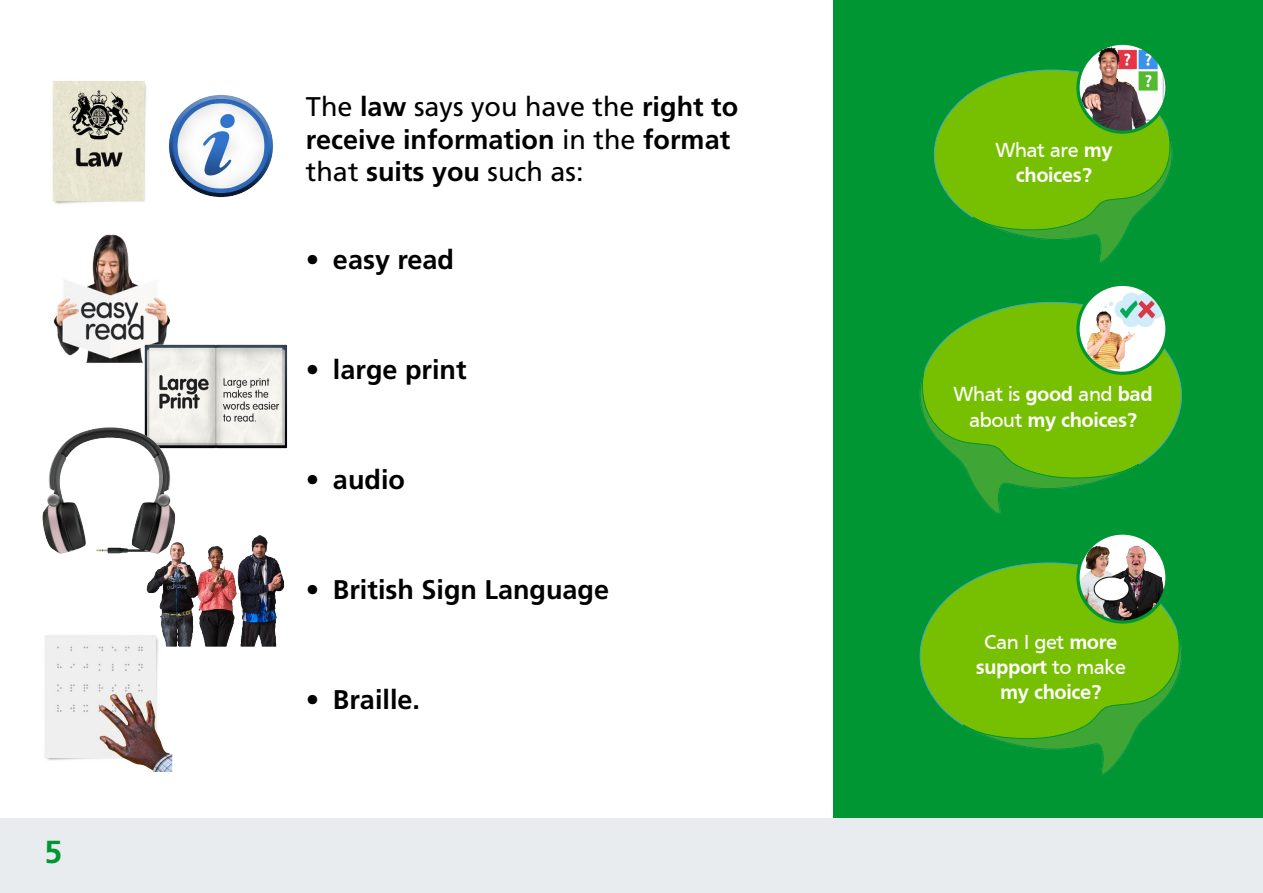
<style>
.page{position:relative;width:1263px;height:893px;background:#fff}
.page>*{position:absolute;margin:0;border:0;box-sizing:border-box;transform-origin:0 0}
.t1{font:700 31.8px "Frutiger LT Std";color:#009633}
.t2{font:700 27px/32.4px "Frutiger LT Std";color:#000}
.t3{font:700 21px/25.2px "Frutiger";letter-spacing:-.02em;color:#fff;text-align:center}
.s1{font-weight:400}
</style>
<div class="page">
<div style="left:833px;top:0;width:430px;height:819px;background:#009633"></div>
<div style="left:0;top:819px;width:1263px;height:74px;background:#e8ecef"></div>
<svg style="left:933px;top:69px;width:237px;height:149px"></svg>
<svg style="left:973px;top:134px;width:200px;height:129px"></svg>
<svg style="left:919px;top:562px;width:260px;height:164px"></svg>
<svg style="left:963px;top:634px;width:219px;height:141px"></svg>
<svg style="left:923px;top:301px;width:259px;height:164px"></svg>
<svg style="left:919px;top:373px;width:220px;height:141px"></svg>
<img style="left:1078px;top:43px;width:89px;height:89px;border-radius:44px">
<svg style="left:1117px;top:70px;width:20px;height:21px"></svg>
<div style="left:1076px;top:42px;width:92px;height:92px;border:3px solid #009633;border-radius:50%"></div>
<svg style="left:1078px;top:284px;width:89px;height:89px"></svg>
<img style="left:1084px;top:288px;width:82px;height:83px">
<div style="left:1076px;top:283px;width:92px;height:92px;border:3px solid #009633;border-radius:50%"></div>
<svg style="left:1078px;top:533px;width:89px;height:89px"></svg>
<img style="left:1078px;top:544px;width:89px;height:78px">
<img style="left:1095px;top:544px;width:58px;height:2px">
<div style="left:1076px;top:531px;width:92px;height:93px;border:3px solid #009633;border-radius:50%"></div>
<img style="left:52px;top:81px;width:95px;height:123px">
<img style="left:168px;top:95px;width:105px;height:103px">
<img style="left:53px;top:234px;width:118px;height:129px">
<img style="left:144px;top:324px;width:143px;height:125px">
<img style="left:42px;top:420px;width:139px;height:134px">
<img style="left:144px;top:517px;width:141px;height:130px">
<img style="left:45px;top:631px;width:133px;height:141px">
<p class="t1" style="left:45px;top:833px;width:19px">5</p>
<p class="t2" style="left:306px;top:91px;width:434px"><span class="s1">The</span> law <span class="s1">says you have the</span> right to receive information <span class="s1">in the</span> format <span class="s1">that</span> suits you <span class="s1">such as:</span></p>
<p class="t2" style="left:306px;top:244px;width:150px">• easy read</p>
<p class="t2" style="left:306px;top:353px;width:162px">• large print</p>
<p class="t2" style="left:306px;top:463px;width:101px">• audio</p>
<p class="t2" style="left:306px;top:573px;width:305px">• British Sign Language</p>
<p class="t2" style="left:306px;top:683px;width:116px">• Braille.</p>
<p class="t3" style="left:995px;top:137px;width:119px"><span class="s1">What are</span> my choices?</p>
<p class="t3" style="left:953px;top:381px;width:201px"><span class="s1">What is</span> good <span class="s1">and</span> bad <span class="s1">about</span> my choices?</p>
<p class="t3" style="left:976px;top:629px;width:152px"><span class="s1">Can I get</span> more support <span class="s1">to make </span>my choice?</p>
</div>
